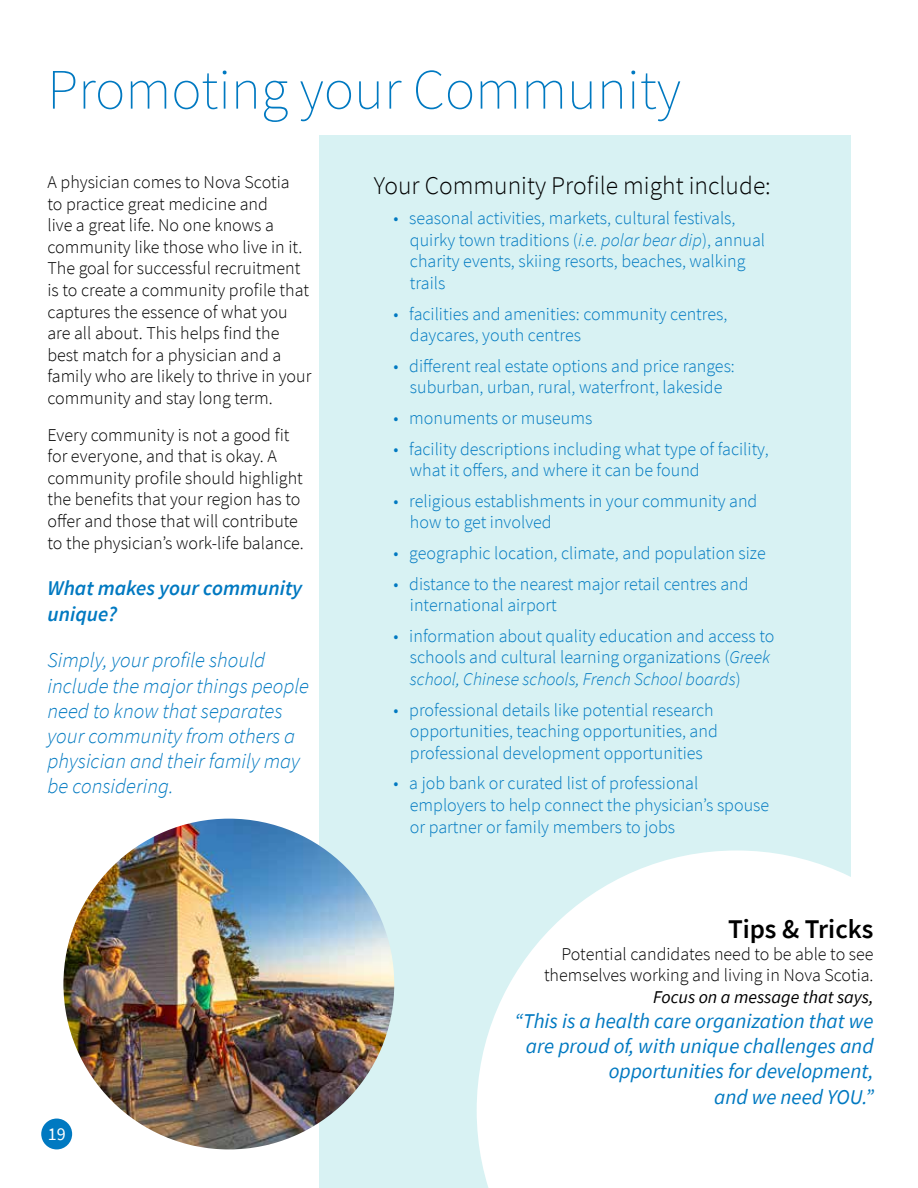
<style>
.page{position:relative;width:918px;height:1188px;background:#fff}
.page>*{position:absolute;margin:0;border:0;box-sizing:border-box;transform-origin:0 0}
.t1{font:200 57px "Source Sans Pro";color:#0079c1}
.t2{font:600 27px "Source Sans Pro";color:#000}
.t3{font:300 25.5px "Source Sans Pro";color:#000}
.t4{font:italic 300 21px/25.2px "Source Sans Pro";color:#0079c1}
.t5{font:italic 21px/25.2px "Source Sans Pro";color:#0079c1;text-align:right}
.t6{font:italic 600 21px/25.2px "Source Sans Pro";color:#0079c1}
.t7{font:300 18px/21.6px "Source Sans Pro";color:#0079c1}
.t8{font:300 18px/21.6px "Source Sans Pro";color:#000}
.t9{font:italic 18px "Source Sans Pro";color:#000}
.t10{font:18px "Source Sans Pro";color:#fff}
.s1{font-style:italic}
</style>
<div class="page">
<div style="left:41px;top:1119px;width:31px;height:30px;background:#0079c1;border-radius:50%"></div>
<div style="left:320px;top:135px;width:531px;height:1053px;background:#d8f2f3"></div>
<img style="left:63px;top:819px;width:331px;height:330px;border-radius:165px">
<svg style="left:477px;top:850px;width:374px;height:338px;background:#fafdfd"></svg>
<h1 class="t1" style="left:47px;top:55px;width:635px">Promoting your Community</h1>
<p class="t8" style="left:47px;top:171px;width:266px">A physician comes to Nova Scotia<br>to practice great medicine and<br>live a great life. No one knows a community like those who live in it.<br>The goal for successful recruitment is to create a community profile that captures the essence of what you are all about. This helps find the best match for a physician and a family who are likely to thrive in your community and stay long term.</p>
<p class="t8" style="left:47px;top:424px;width:258px">Every community is not a good fit for everyone, and that is okay. A community profile should highlight the benefits that your region has to offer and those that will contribute to the physician’s work-life balance.</p>
<p class="t6" style="left:47px;top:575px;width:256px">What makes your community unique?</p>
<p class="t4" style="left:47px;top:648px;width:263px">Simply, your profile should include the major things people need to know that separates your community from others a physician and their family may be considering.</p>
<p class="t10" style="left:48px;top:1122px;width:19px">19</p>
<h3 class="t3" style="left:374px;top:169px;width:398px">Your Community Profile might include:</h3>
<p class="t7" style="left:410px;top:207px;width:357px;text-indent:-17px">• seasonal activities, markets, cultural festivals, quirky town traditions (<span class="s1">i.e. polar bear dip</span>), annual charity events, skiing resorts, beaches, walking trails</p>
<p class="t7" style="left:410px;top:303px;width:319px;text-indent:-17px">• facilities and amenities: community centres, daycares, youth centres</p>
<p class="t7" style="left:393px;top:355px;width:343px;text-align:center">• different real estate options and price ranges: suburban, urban, rural, waterfront, lakeside</p>
<p class="t7" style="left:393px;top:407px;width:200px">• monuments or museums</p>
<p class="t7" style="left:410px;top:438px;width:360px;text-indent:-17px">• facility descriptions including what type of facility, what it offers, and where it can be found</p>
<p class="t7" style="left:410px;top:490px;width:349px;text-indent:-17px">• religious establishments in your community and how to get involved</p>
<p class="t7" style="left:393px;top:542px;width:374px">• geographic location, climate, and population size</p>
<p class="t7" style="left:410px;top:573px;width:340px;text-indent:-17px">• distance to the nearest major retail centres and international airport</p>
<p class="t7" style="left:410px;top:625px;width:366px;text-indent:-17px">• information about quality education and access to schools and cultural learning organizations (<span class="s1">Greek school, Chinese schools, French School boards</span>)</p>
<p class="t7" style="left:410px;top:699px;width:309px;text-indent:-17px">• professional details like potential research opportunities, teaching opportunities, and professional development opportunities</p>
<p class="t7" style="left:410px;top:773px;width:361px;text-indent:-17px">• a job bank or curated list of professional employers to help connect the physician’s spouse or partner or family members to jobs</p>
<h2 class="t2" style="left:728px;top:911px;width:147px">Tips &amp; Tricks</h2>
<p class="t8" style="left:544px;top:943px;width:331px;text-align:right">Potential candidates need to be able to see themselves working and living in Nova Scotia.</p>
<p class="t9" style="left:653px;top:985px;width:222px">Focus on a message that says,</p>
<p class="t5" style="left:514px;top:1008px;width:361px">“This is a health care organization that we are proud of, with unique challenges and opportunities for development,<br>and we need YOU.”</p>
</div>
